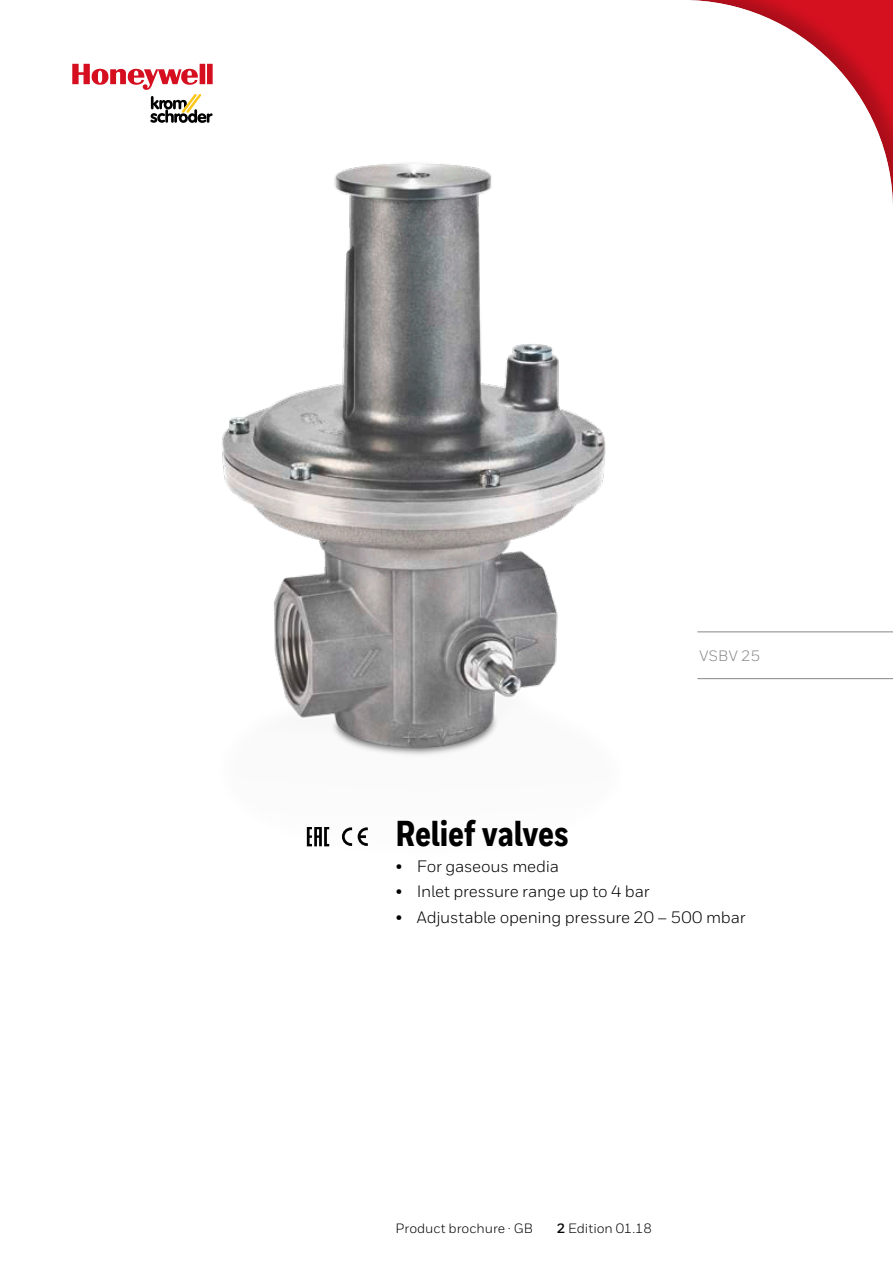
<style>
.page{position:relative;width:893px;height:1263px;background:#fff}
.page>*{position:absolute;margin:0;border:0;box-sizing:border-box;transform-origin:0 0}
.t1{font:800 36px "Honeywell Cond";letter-spacing:-.005em;color:#000}
.t2{font:16.5px "Honeywell Sans";letter-spacing:-.01em;color:#000}
.t3{font:15px "Honeywell Sans";letter-spacing:.015em;color:#868686}
.t4{font:13.5px "Honeywell Sans";color:#000}
.s1{font-weight:700}
</style>
<div class="page">
<hr style="left:697px;top:631px;width:196px;height:1px;background:#868686">
<hr style="left:697px;top:678px;width:196px;height:1px;background:#868686">
<div style="left:617px;top:0;width:276px;height:276px;background:#000;opacity:.2"></div>
<img style="left:222px;top:111px;width:465px;height:736px">
<svg style="left:307px;top:827px;width:22px;height:19px"></svg>
<svg style="left:342px;top:827px;width:10px;height:19px"></svg>
<svg style="left:358px;top:827px;width:10px;height:19px"></svg>
<svg style="left:72px;top:64px;width:141px;height:59px"></svg>
<p class="t3" style="left:699px;top:647px;width:62px">VSBV 25</p>
<h1 class="t1" style="left:395px;top:811px;width:174px">Relief valves</h1>
<p class="t2" style="left:395px;top:856px;width:165px">• For gaseous media</p>
<p class="t2" style="left:395px;top:882px;width:256px">• Inlet pressure range up to 4 bar</p>
<p class="t2" style="left:395px;top:907px;width:352px">• Adjustable opening pressure 20 – 500 mbar</p>
<p class="t4" style="left:395px;top:1220px;width:139px">Product brochure · GB</p>
<p class="t4" style="left:557px;top:1220px;width:97px"><span class="s1">2</span> Edition 01.18</p>
</div>
